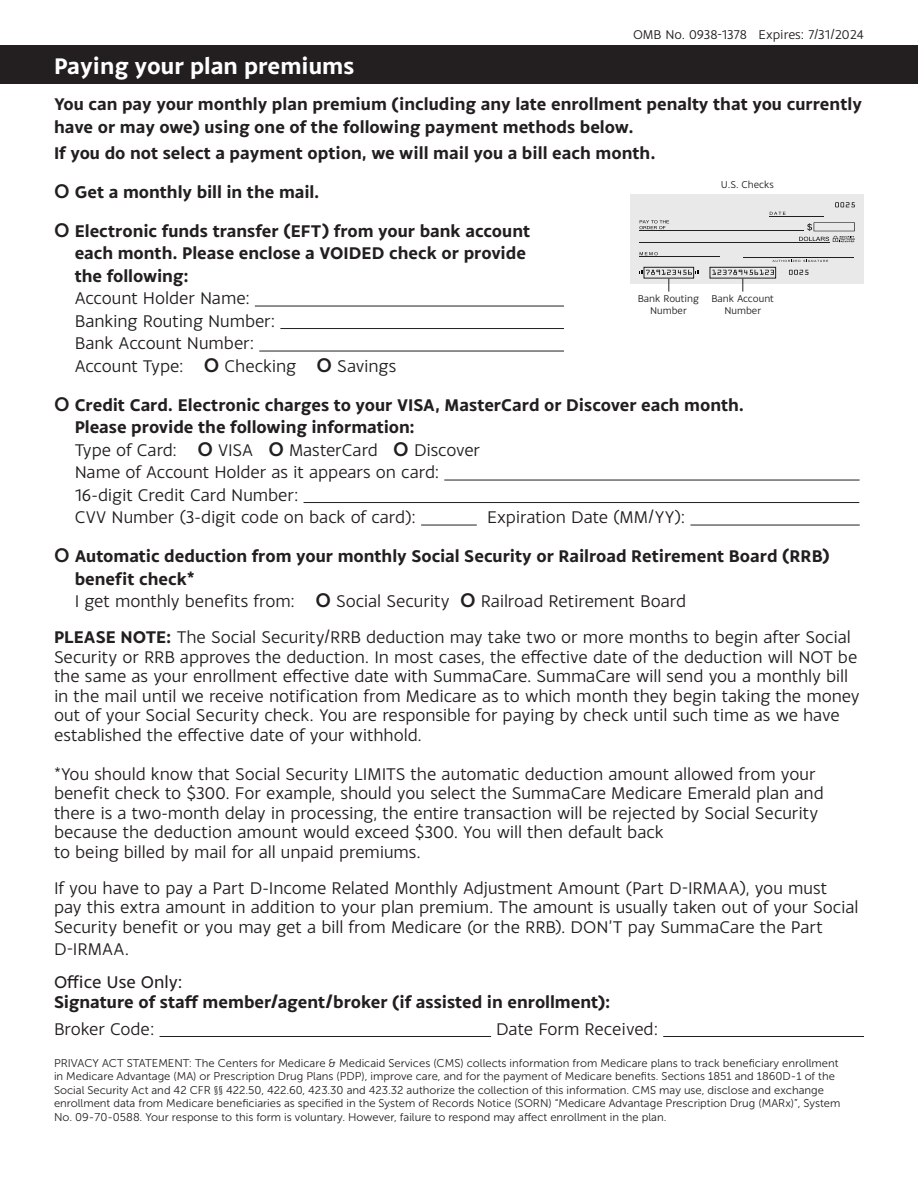
<style>
.page{position:relative;width:918px;height:1188px;background:#fff}
.page>*{position:absolute;margin:0;border:0;box-sizing:border-box;transform-origin:0 0}
.t1{font:700 24px "Monsal Gothic";color:#fff}
.Body_copy_300_8_5__1{font:18px/19.5px "Monsal Gothic";letter-spacing:-.005em;color:#231f20}
.Body_copy_300_8_5__1-2{font:700 18px/22.5px "Monsal Gothic";color:#231f20}
.t2{font:18px "Monsal Gothic";color:#231f20}
.t3{font:13.5px "Monsal Gothic";color:#231f20}
.t4{font:11.25px/13.5px "Museo Sans 300";color:#231f20}
.t5{font:10.5px/12px "Monsal Gothic";color:#231f20;text-align:center}
.s1{font-weight:500;font-size:21px}
.s2{font-weight:400}
.s3{font-weight:700}
</style>
<div class="page">
<div style="left:0;top:45px;width:918px;height:39px;background:#231f20"></div>
<svg style="left:631px;top:194px;width:233px;height:98px;background:#ddd"></svg>
<hr style="left:255px;top:306px;width:309px;height:1px;background:#231f20">
<hr style="left:280px;top:328px;width:284px;height:1px;background:#231f20">
<hr style="left:259px;top:351px;width:305px;height:1px;background:#231f20">
<hr style="left:444px;top:480px;width:416px;height:1px;background:#231f20">
<hr style="left:304px;top:502px;width:555px;height:1px;background:#231f20">
<hr style="left:421px;top:525px;width:56px;height:1px;background:#231f20">
<hr style="left:690px;top:525px;width:170px;height:1px;background:#231f20">
<hr style="left:160px;top:1036px;width:331px;height:1px;background:#231f20">
<hr style="left:663px;top:1036px;width:201px;height:1px;background:#231f20">
<p class="t1" style="left:54px;top:50px;width:302px">Paying your plan premiums</p>
<p class="t3" style="left:633px;top:26px;width:232px">OMB No. 0938-1378 Expires: 7/31/2024</p>
<p class="Body_copy_300_8_5__1-2" style="left:54px;top:92px;width:810px">You can pay your monthly plan premium (including any late enrollment penalty that you currently have or may owe) using one of the following payment methods below.</p>
<p class="Body_copy_300_8_5__1-2" style="left:54px;top:141px;width:603px">If you do not select a payment option, we will mail you a bill each month.</p>
<p class="Body_copy_300_8_5__1-2" style="left:54px;top:180px;width:267px"><span class="s1">O</span> Get a monthly bill in the mail.</p>
<p class="Body_copy_300_8_5__1-2" style="left:75px;top:219px;width:457px;text-indent:-21px"><span class="s1">O</span> Electronic funds transfer (EFT) from your bank account each month. Please enclose a VOIDED check or provide the following:<br><span class="s2">Account Holder Name:<br>Banking Routing Number:<br>Bank Account Number:<br>Account Type:</span> <span class="s1">O</span> <span class="s2">Checking</span> <span class="s1">O</span> <span class="s2">Savings</span></p>
<p class="Body_copy_300_8_5__1" style="left:75px;top:393px;width:671px;line-height:22.5px;text-indent:-21px"><span class="s1">O</span> <span class="s3">Credit Card. Electronic charges to your VISA, MasterCard or Discover each month.<br>Please provide the following information:<br></span>Type of Card: <span class="s1">O</span> VISA <span class="s1">O</span> MasterCard <span class="s1">O</span> Discover<br>Name of Account Holder as it appears on card:<br>16-digit Credit Card Number:<br>CVV Number (3-digit code on back of card):</p>
<p class="t5" style="left:721px;top:178px;width:54px">U.S. Checks</p>
<p class="t5" style="left:638px;top:293px;width:63px">Bank Routing<br>Number</p>
<p class="t5" style="left:711px;top:293px;width:64px">Bank Account<br>Number</p>
<p class="Body_copy_300_8_5__1" style="left:487px;top:507px;width:200px">Expiration Date (MM/YY):</p>
<p class="Body_copy_300_8_5__1-2" style="left:75px;top:545px;width:756px;text-indent:-21px"><span class="s1">O</span> Automatic deduction from your monthly Social Security or Railroad Retirement Board (RRB) benefit check*<br><span class="s2">I get monthly benefits from:</span> <span class="s1">O</span> <span class="s2">Social Security</span> <span class="s1">O</span> <span class="s2">Railroad Retirement Board</span></p>
<p class="Body_copy_300_8_5__1" style="left:54px;top:627px;width:807px"><span class="s3">PLEASE NOTE:</span> The Social Security/RRB deduction may take two or more months to begin after Social Security or RRB approves the deduction. In most cases, the effective date of the deduction will NOT be the same as your enrollment effective date with SummaCare. SummaCare will send you a monthly bill in the mail until we receive notification from Medicare as to which month they begin taking the money out of your Social Security check. You are responsible for paying by check until such time as we have established the effective date of your withhold.</p>
<p class="Body_copy_300_8_5__1" style="left:54px;top:763px;width:771px">*You should know that Social Security LIMITS the automatic deduction amount allowed from your benefit check to $300. For example, should you select the SummaCare Medicare Emerald plan and there is a two-month delay in processing, the entire transaction will be rejected by Social Security because the deduction amount would exceed $300. You will then default back<br>to being billed by mail for all unpaid premiums.</p>
<p class="Body_copy_300_8_5__1" style="left:54px;top:877px;width:806px">If you have to pay a Part D-Income Related Monthly Adjustment Amount (Part D-IRMAA), you must pay this extra amount in addition to your plan premium. The amount is usually taken out of your Social<br>Security benefit or you may get a bill from Medicare (or the RRB). DON’T pay SummaCare the Part</p>
<p class="Body_copy_300_8_5__1" style="left:54px;top:939px;width:77px">D-IRMAA.</p>
<p class="t2" style="left:54px;top:971px;width:130px">Office Use Only:</p>
<p class="Body_copy_300_8_5__1-2" style="left:54px;top:988px;width:558px;line-height:27px">Signature of staff member/agent/broker (if assisted in enrollment):<br><span class="s2">Broker Code:</span></p>
<p class="Body_copy_300_8_5__1" style="left:496px;top:1018px;width:163px">Date Form Received:</p>
<p class="t4" style="left:54px;top:1056px;width:788px">PRIVACY ACT STATEMENT: The Centers for Medicare &amp; Medicaid Services (CMS) collects information from Medicare plans to track beneficiary enrollment in Medicare Advantage (MA) or Prescription Drug Plans (PDP), improve care, and for the payment of Medicare benefits. Sections 1851 and 1860D-1 of the Social Security Act and 42 CFR §§ 422.50, 422.60, 423.30 and 423.32 authorize the collection of this information. CMS may use, disclose and exchange enrollment data from Medicare beneficiaries as specified in the System of Records Notice (SORN) “Medicare Advantage Prescription Drug (MARx)”, System No. 09-70-0588. Your response to this form is voluntary. However, failure to respond may affect enrollment in the plan.</p>
</div>
